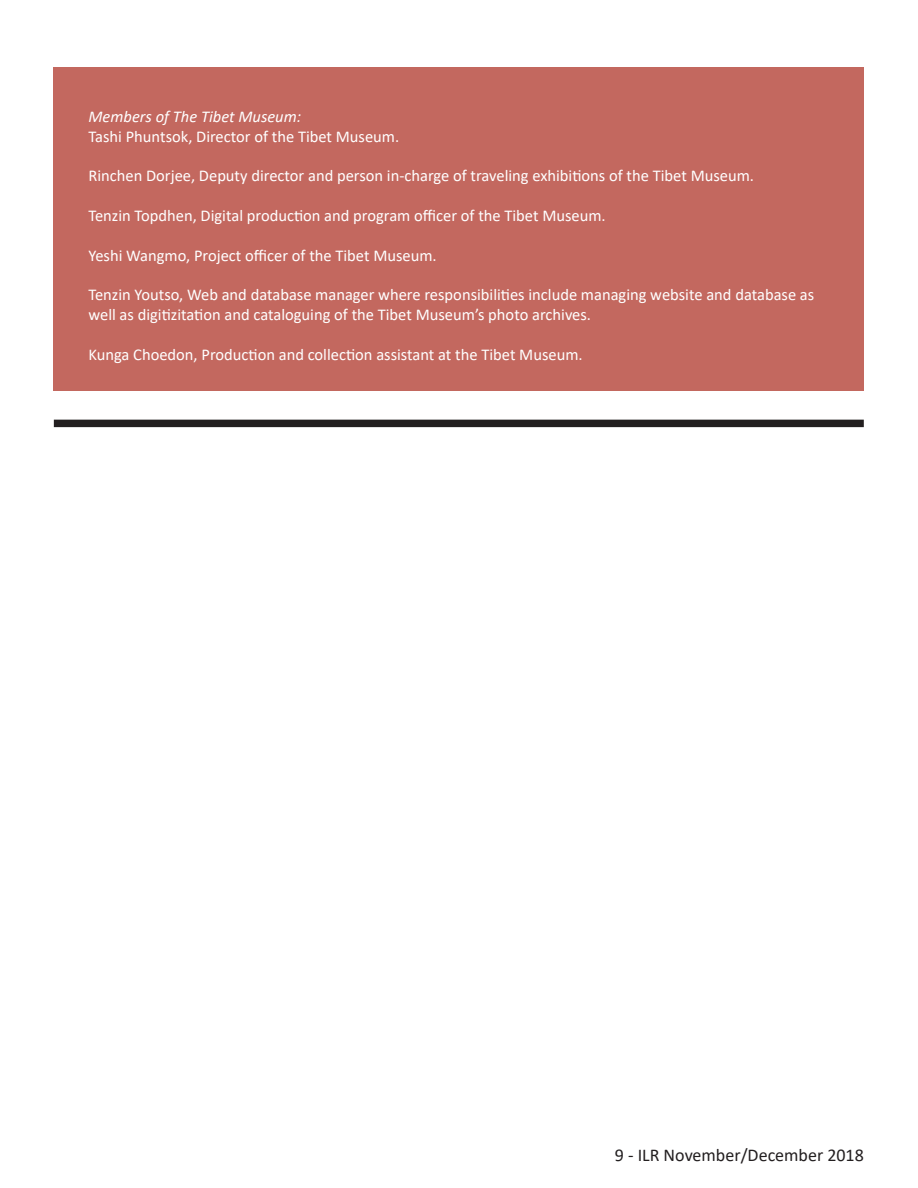
<style>
.page{position:relative;width:918px;height:1188px;background:#fff}
.page>*{position:absolute;margin:0;border:0;box-sizing:border-box;transform-origin:0 0}
.t1{font:18px "Calibri";color:#231f20}
.t2{font:16.5px/19.8px "Calibri";color:#fff}
.t3{font:italic 16.5px "Calibri";color:#fff}
</style>
<div class="page">
<div style="left:54px;top:420px;width:810px;height:7px;background:#231f20"></div>
<div style="left:54px;top:68px;width:810px;height:324px;background:#c3685f"></div>
<p class="t3" style="left:88px;top:110px;width:214px">Members of The Tibet Museum:</p>
<p class="t2" style="left:88px;top:128px;width:312px">Tashi Phuntsok, Director of the Tibet Museum.</p>
<p class="t2" style="left:88px;top:167px;width:667px">Rinchen Dorjee, Deputy director and person in-charge of traveling exhibitions of the Tibet Museum.</p>
<p class="t2" style="left:88px;top:207px;width:519px">Tenzin Topdhen, Digital production and program officer of the Tibet Museum.</p>
<p class="t2" style="left:88px;top:247px;width:350px">Yeshi Wangmo, Project officer of the Tibet Museum.</p>
<p class="t2" style="left:88px;top:286px;width:727px">Tenzin Youtso, Web and database manager where responsibilities include managing website and database as well as digitizitation and cataloguing of the Tibet Museum’s photo archives.</p>
<p class="t2" style="left:88px;top:346px;width:496px">Kunga Choedon, Production and collection assistant at the Tibet Museum.</p>
<p class="t1" style="left:615px;top:1148px;width:250px">9 - ILR November/December 2018</p>
</div>
